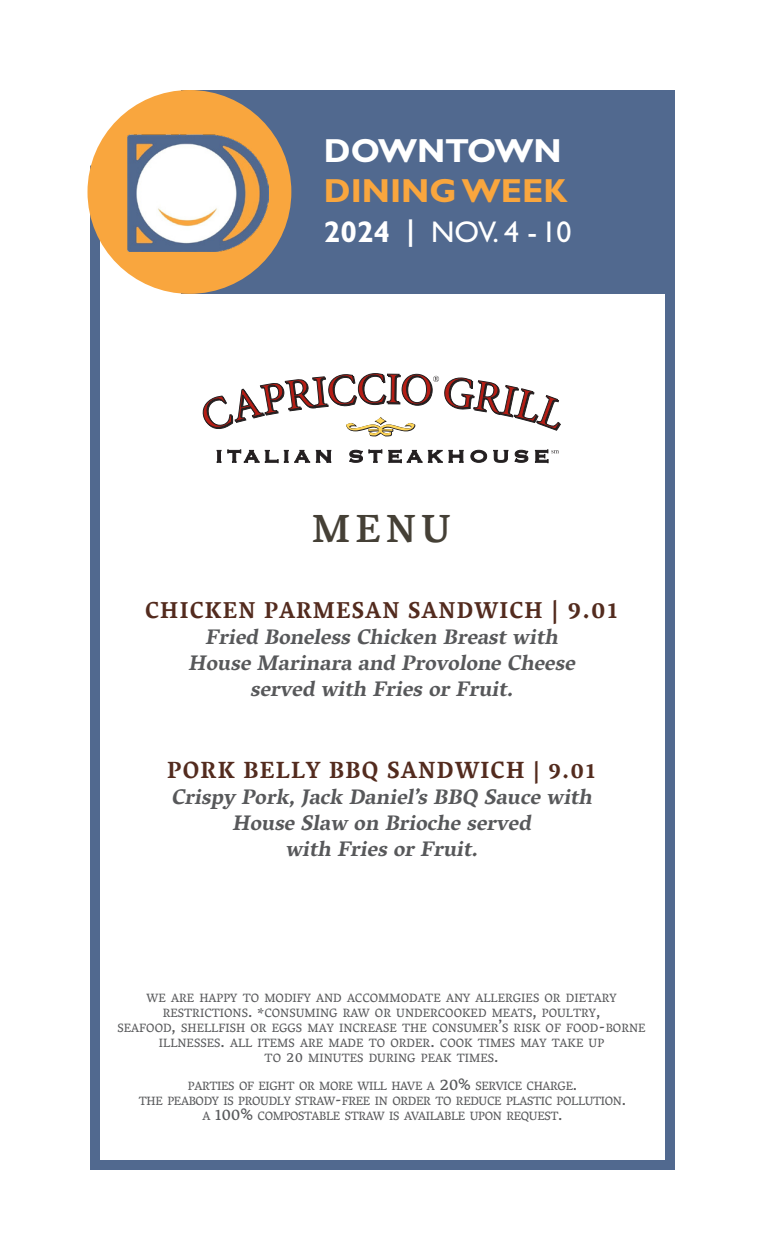
<style>
.page{position:relative;width:765px;height:1260px;background:#fff}
.page>*{position:absolute;margin:0;border:0;box-sizing:border-box;transform-origin:0 0}
.t1{font:500 40px "Vesper Devanagari Libre";color:#454036}
.t2{font:700 33.5px "Gill Sans Std";color:#f9a63e}
.t3{font:700 33.5px "Gill Sans Std";color:#fff}
.t4{font:30px "Gill Sans Std";color:#fff}
.t5{font:700 24px "Vesper Devanagari Libre";letter-spacing:.055em;color:#532b1e;scale:.95 1}
.t6{font:700 23.5px "Vesper Devanagari Libre";letter-spacing:.055em;color:#532b1e;scale:.95 1}
.t7{font:italic 700 21.5px/26.2px "Vesper Devanagari Libre";color:#57585a;text-align:center}
.Body_Copy{font:12.25px/15px "Vesper Devanagari Libre";color:#57585a;text-align:center}
.Body_Copy-2{font:12.25px/15px "Vesper Devanagari Libre";letter-spacing:-.03em;color:#57585a;text-align:center}
.s1{font-weight:700}
.s2{font-weight:700;font-size:27.5px}
.s3{font-size:25.25px}
.s4{font-size:17.5px}
.s5{font-size:15px}
</style>
<div class="page">
<svg style="left:217px;top:449px;width:93px;height:14px"></svg>
<svg style="left:316px;top:450px;width:15px;height:13px"></svg>
<svg style="left:349px;top:449px;width:33px;height:14px"></svg>
<svg style="left:388px;top:449px;width:76px;height:14px"></svg>
<svg style="left:470px;top:450px;width:17px;height:13px"></svg>
<svg style="left:493px;top:450px;width:15px;height:13px"></svg>
<svg style="left:514px;top:450px;width:14px;height:13px"></svg>
<svg style="left:535px;top:449px;width:24px;height:14px"></svg>
<svg style="left:202px;top:373px;width:359px;height:63px"></svg>
<div style="left:90px;top:161px;width:585px;height:1009px;border:10px solid #51698f"></div>
<div style="left:181px;top:90px;width:494px;height:203px;background:#51698f"></div>
<div style="left:88px;top:90px;width:203px;height:204px;background:#f9a63e;border-radius:50%"></div>
<img style="left:128px;top:135px;width:140px;height:117px">
<p class="t3" style="left:324px;top:131px;width:239px">DOWNTOWN</p>
<p class="t2" style="left:324px;top:171px;width:245px">DINING WEEK</p>
<p class="t4" style="left:324px;top:215px;width:249px"><span class="s1">2024</span> <span class="s2">|</span> NOV. 4 - 10</p>
<p class="t1" style="left:312px;top:506px;width:140px">MENU</p>
<p class="t6" style="left:145px;top:596px;width:499px">CHICKEN PARMESAN SANDWICH <span class="s3">| 9.01</span></p>
<p class="t7" style="left:188px;top:626px;width:393px">Fried Boneless Chicken Breast with<br>House Marinara and Provolone Cheese served with Fries or Fruit.</p>
<p class="t5" style="left:167px;top:756px;width:453px">PORK BELLY BBQ SANDWICH | 9.01</p>
<p class="t7" style="left:171px;top:786px;width:427px">Crispy Pork, Jack Daniel’s BBQ Sauce with<br>House Slaw on Brioche served<br>with Fries or Fruit.</p>
<p class="Body_Copy" style="left:118px;top:991px;width:530px">WE ARE HAPPY TO MODIFY AND ACCOMMODATE ANY ALLERGIES OR DIETARY RESTRICTIONS<span class="s4">. *</span>CONSUMING RAW OR UNDERCOOKED MEATS<span class="s4">,</span> POULTRY<span class="s4">,<br></span>SEAFOOD<span class="s4">,</span> SHELLFISH OR EGGS MAY INCREASE THE CONSUMER<span class="s4">’</span>S RISK OF FOOD<span class="s4">-</span>BORNE ILLNESSES<span class="s4">.</span> ALL ITEMS ARE MADE TO ORDER<span class="s4">.</span> COOK TIMES MAY TAKE UP<br>TO <span class="s5">20</span> MINUTES DURING PEAK TIMES<span class="s4">.</span></p>
<p class="Body_Copy-2" style="left:139px;top:1080px;width:489px">PARTIES OF EIGHT OR MORE WILL HAVE A <span class="s4">20%</span> SERVICE CHARGE<span class="s4">.<br></span>THE PEABODY IS PROUDLY STRAW<span class="s4">-</span>FREE IN ORDER TO REDUCE PLASTIC POLLUTION<span class="s4">.<br></span>A <span class="s4">100%</span> COMPOSTABLE STRAW IS AVAILABLE UPON REQUEST<span class="s4">.</span></p>
</div>
